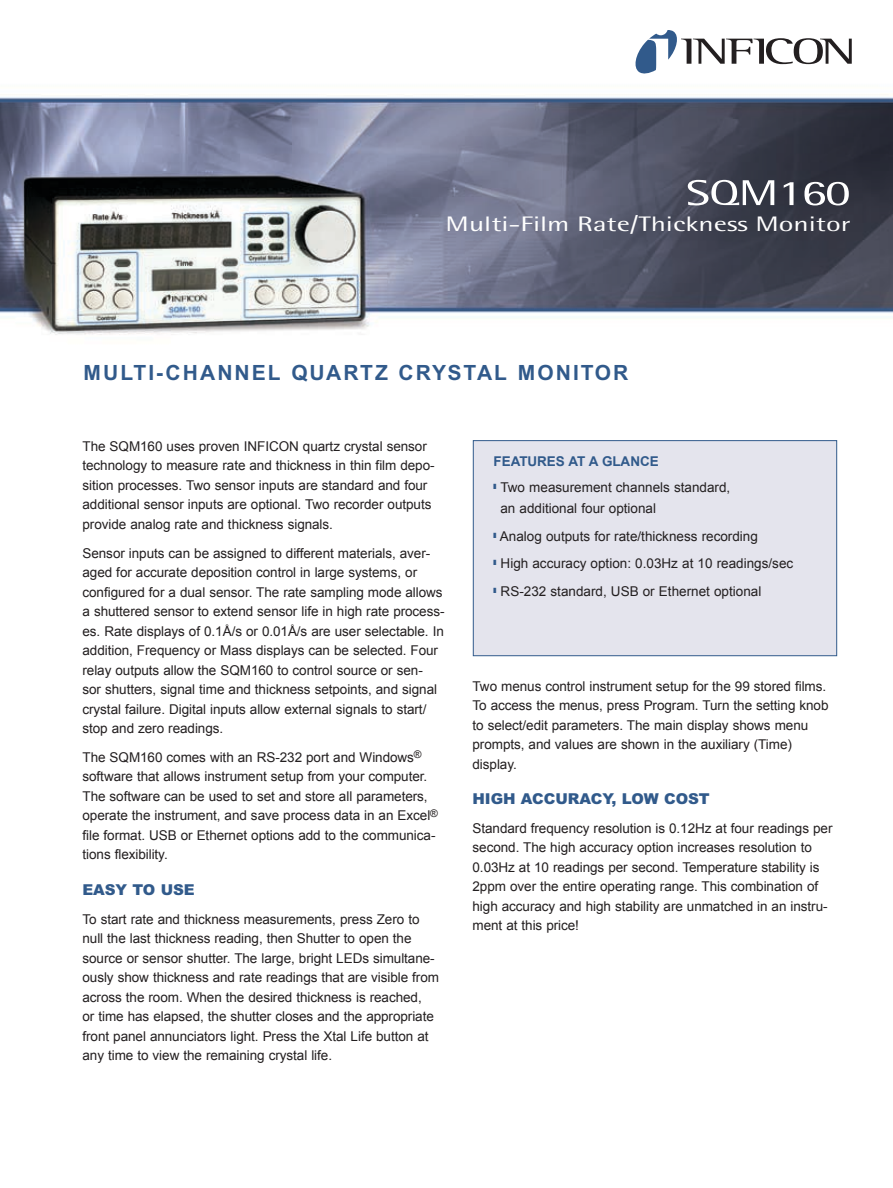
<style>
.page{position:relative;width:893px;height:1188px;background:#fff}
.page>*{position:absolute;margin:0;border:0;box-sizing:border-box;transform-origin:0 0}
.t1{font:36px "Rotis Semi Sans";letter-spacing:-.025em;color:#fff;scale:1.4 1}
.t2{font:700 21px "Arial";letter-spacing:.1em;color:#315a8b}
.t3{font:21px "Rotis Semi Sans";color:#fff;scale:1.4 1}
.t4{font:900 15px "Arial";letter-spacing:-.005em;color:#315a8b}
.t5{font:13.5px/19.5px "Arial";letter-spacing:-.005em;color:#231f20}
.t6{font:700 13.5px "Arial";letter-spacing:-.005em;color:#315a8b}
</style>
<div class="page">
<img style="left:0;top:73px;width:893px;height:262px">
<svg style="left:635px;top:30px;width:217px;height:43px"></svg>
<div style="left:473px;top:440px;width:364px;height:216px;background:#e4e4ed;border:1px solid #315a8b"></div>
<h1 class="t1" style="left:686px;top:172px;width:119px">SQM160</h1>
<h2 class="t3" style="left:446px;top:212px;width:291px">Multi-Film Rate/Thickness Monitor</h2>
<h2 class="t2" style="left:84px;top:361px;width:546px">MULTI-CHANNEL QUARTZ CRYSTAL MONITOR</h2>
<p class="t5" style="left:82px;top:436px;width:354px">The SQM160 uses proven INFICON quartz crystal sensor technology to measure rate and thickness in thin film depo&shy;sition processes. Two sensor inputs are standard and four additional sensor inputs are optional. Two recorder outputs provide analog rate and thickness signals.</p>
<p class="t5" style="left:82px;top:543px;width:364px">Sensor inputs can be assigned to different materials, aver&shy;aged for accurate deposition control in large systems, or configured for a dual sensor. The rate sampling mode allows a shuttered sensor to extend sensor life in high rate process&shy;es. Rate displays of 0.1Å/s or 0.01Å/s are user selectable. In addition, Frequency or Mass displays can be selected. Four relay outputs allow the SQM160 to control source or sen&shy;sor shutters, signal time and thickness setpoints, and signal crystal failure. Digital inputs allow external signals to start/ stop and zero readings.</p>
<p class="t5" style="left:82px;top:747px;width:357px">The SQM160 comes with an RS-232 port and Windows<sup>® </sup>software that allows instrument setup from your computer.<br>The software can be used to set and store all parameters, operate the instrument, and save process data in an Excel<sup>® </sup>file format. USB or Ethernet options add to the communica&shy;tions flexibility.</p>
<p class="t4" style="left:82px;top:880px;width:112px">EASY TO USE</p>
<p class="t5" style="left:82px;top:909px;width:358px">To start rate and thickness measurements, press Zero to null the last thickness reading, then Shutter to open the source or sensor shutter. The large, bright LEDs simultane&shy;ously show thickness and rate readings that are visible from across the room. When the desired thickness is reached,<br>or time has elapsed, the shutter closes and the appropriate front panel annunciators light. Press the Xtal Life button at any time to view the remaining crystal life.</p>
<p class="t6" style="left:494px;top:453px;width:167px">FEATURES AT A GLANCE</p>
<p class="t5" style="left:500px;top:477px;width:231px;line-height:21px;text-indent:-7px"><sup>■</sup> Two measurement channels standard, an additional four optional</p>
<p class="t5" style="left:494px;top:527px;width:266px"><sup>■</sup> Analog outputs for rate/thickness recording</p>
<p class="t5" style="left:494px;top:554px;width:301px"><sup>■</sup> High accuracy option: 0.03Hz at 10 readings/sec</p>
<p class="t5" style="left:494px;top:581px;width:269px"><sup>■</sup> RS-232 standard, USB or Ethernet optional</p>
<p class="t5" style="left:473px;top:676px;width:358px">Two menus control instrument setup for the 99 stored films.<br>To access the menus, press Program. Turn the setting knob to select/edit parameters. The main display shows menu prompts, and values are shown in the auxiliary (Time) display.</p>
<p class="t4" style="left:472px;top:790px;width:239px">HIGH ACCURACY, LOW COST</p>
<p class="t5" style="left:472px;top:819px;width:361px">Standard frequency resolution is 0.12Hz at four readings per second. The high accuracy option increases resolution to 0.03Hz at 10 readings per second. Temperature stability is 2ppm over the entire operating range. This combination of high accuracy and high stability are unmatched in an instru&shy;ment at this price!</p>
</div>
